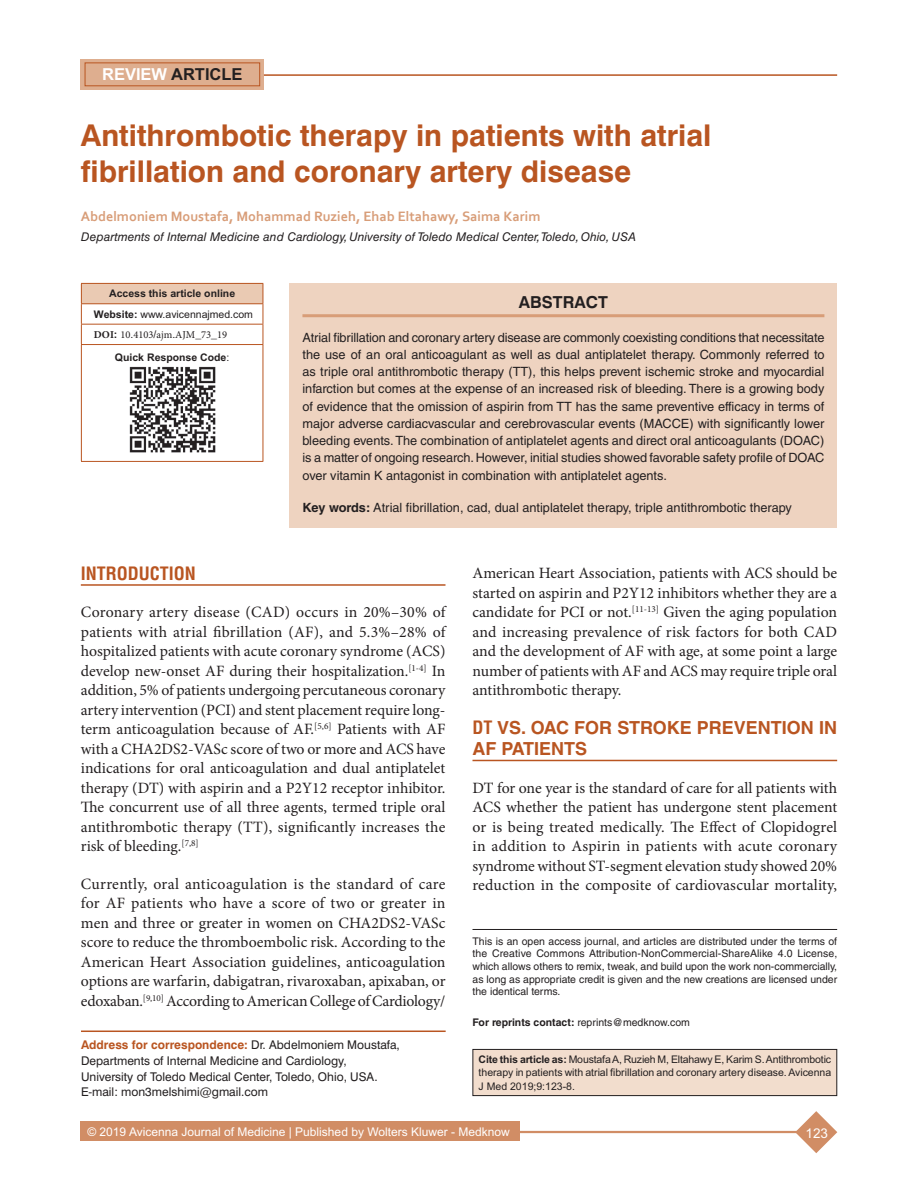
<style>
.page{position:relative;width:918px;height:1188px;background:#fff}
.page>*{position:absolute;margin:0;border:0;box-sizing:border-box;transform-origin:0 0}
.t1{font:700 30px/36px "Swiss 721 BT";color:#b95521}
.t2{font:700 18px/21px "Helvetica LT Std";color:#b95521}
.t3{font:700 condensed 18px "Helvetica LT Std";color:#b95521}
.t4{font:700 16.5px "Arial MT Std";color:#231f20}
.t5{font:700 16.5px "Swiss 721 BT";color:#231f20}
.t6{font:15.75px/19.5px "Minion Pro";color:#231f20;text-align:justify}
.t7{font:700 14.25px "Corbel";color:#d89d78}
.t8{font:13.5px "Arial MT Std";color:#fff}
.t9{font:12.75px/17.2px "Helvetica LT Std";color:#231f20;text-align:justify}
.t10{font:12px/15.8px "Swiss 721 BT";color:#231f20}
.t11{font:italic 12px "Helvetica LT Std";color:#231f20}
.t12{font:12px "Arial MT Std";color:#fff}
.t13{font:10.5px/12.6px "Helvetica LT Std";color:#231f20;text-align:justify}
.t14{font:10.5px/13.5px "Arial MT Std";color:#231f20;text-align:justify}
.t15{font:700 10.5px/20.4px "Arial MT Std";color:#231f20;text-align:center}
.t16{font:10.5px "Minion Pro";color:#231f20}
.s1{color:#fff}
.s2{font-weight:400}
.s3{font-weight:700}
.s4{font-family:"Arial MT Std";font-weight:700}
.s5{font-family:"Arial MT Std"}
.s6{font-weight:700;color:#b95521}
.s7{font-stretch:condensed}
</style>
<div class="page">
<svg style="left:795px;top:1111px;width:42px;height:42px"></svg>
<hr style="left:412px;top:1131px;width:386px;height:2px;background:#d18d65">
<div style="left:81px;top:1122px;width:439px;height:19px;background:#d18d65"></div>
<div style="left:81px;top:59px;width:183px;height:31px;background:#deae8f"></div>
<div style="left:85px;top:63px;width:175px;height:23px;border:1px solid #b95521"></div>
<hr style="left:264px;top:74px;width:573px;height:2px;background:#b95521">
<div style="left:81px;top:283px;width:182px;height:21px;background:#eacab3"></div>
<hr style="left:81px;top:283px;width:182px;height:1px;background:#b95521">
<hr style="left:81px;top:303px;width:182px;height:1px;background:#b95521">
<svg style="left:81px;top:284px;width:1px;height:60px"></svg>
<svg style="left:263px;top:284px;width:1px;height:60px"></svg>
<hr style="left:81px;top:324px;width:182px;height:1px;background:#b95521">
<hr style="left:81px;top:345px;width:1px;height:116px;background:#b95521">
<hr style="left:263px;top:345px;width:1px;height:116px;background:#b95521">
<hr style="left:81px;top:344px;width:182px;height:1px;background:#b95521">
<hr style="left:81px;top:461px;width:182px;height:1px;background:#b95521">
<img style="left:129px;top:367px;width:86px;height:86px">
<div style="left:290px;top:283px;width:547px;height:58px;background:#eed3c0"></div>
<hr style="left:302px;top:314px;width:522px;height:3px;background:#d89d78">
<div style="left:290px;top:319px;width:547px;height:179px;background:#eed3c0"></div>
<div style="left:290px;top:488px;width:547px;height:40px;background:#eed3c0"></div>
<hr style="left:81px;top:584px;width:365px;height:2px;background:#b95521">
<hr style="left:472px;top:760px;width:365px;height:1px;background:#b95521">
<hr style="left:81px;top:1031px;width:365px;height:1px;background:#b95521">
<hr style="left:472px;top:929px;width:365px;height:1px;background:#231f20">
<div style="left:473px;top:1049px;width:364px;height:47px;background:#f2ddcd"></div>
<div style="left:472px;top:1049px;width:365px;height:47px;border:1px solid #231f20"></div>
<p class="t4" style="left:102px;top:65px;width:142px"><span class="s1">REVIEW</span> ARTICLE</p>
<h1 class="t1" style="left:81px;top:117px;width:632px">Antithrombotic therapy in patients with atrial fibrillation and coronary artery disease</h1>
<p class="t7" style="left:81px;top:208px;width:461px">Abdelmoniem Moustafa, Mohammad Ruzieh, Ehab Eltahawy, Saima Karim</p>
<p class="t11" style="left:81px;top:230px;width:557px">Departments of Internal Medicine and Cardiology, University of Toledo Medical Center,Toledo, Ohio, USA</p>
<p class="t15" style="left:94px;top:283px;width:161px">Access this article online<br>Website: <span class="s2">www.avicennajmed.com</span></p>
<p class="t16" style="left:94px;top:328px;width:135px"><span class="s3">DOI</span><span class="s4">:</span> 10<span class="s5">.</span>4103<span class="s5">/</span>ajm<span class="s5">.</span>AJM<span class="s5">_</span>73<span class="s5">_</span>19</p>
<p class="t15" style="left:115px;top:347px;width:116px">Quick Response Code<span class="s2">:</span></p>
<p class="t5" style="left:519px;top:292px;width:91px">ABSTRACT</p>
<p class="t9" style="left:302px;top:328px;width:524px">Atrial fibrillation and coronary artery disease are commonly coexisting conditions that necessitate the use of an oral anticoagulant as well as dual antiplatelet therapy. Commonly referred to as triple oral antithrombotic therapy (TT), this helps prevent ischemic stroke and myocardial infarction but comes at the expense of an increased risk of bleeding. There is a growing body of evidence that the omission of aspirin from TT has the same preventive efficacy in terms of major adverse cardiacvascular and cerebrovascular events (MACCE) with significantly lower bleeding events. The combination of antiplatelet agents and direct oral anticoagulants (DOAC) is a matter of ongoing research. However, initial studies showed favorable safety profile of DOAC over vitamin K antagonist in combination with antiplatelet agents.</p>
<p class="t9" style="left:302px;top:499px;width:491px"><span class="s3">Key words:</span> Atrial fibrillation, cad, dual antiplatelet therapy, triple antithrombotic therapy</p>
<p class="t3" style="left:81px;top:562px;width:117px">INTRODUCTION</p>
<p class="t6" style="left:81px;top:603px;width:366px">Coronary artery disease (CAD) occurs in 20%–30% of patients with atrial fibrillation (AF), and 5.3%–28% of hospitalized patients with acute coronary syndrome (ACS) develop new-onset AF during their hospitalization.<sup>[1-4]</sup> In addition, 5% of patients undergoing percutaneous coronary artery intervention (PCI) and stent placement require long&shy;term anticoagulation because of AF.<sup>[5,6]</sup> Patients with AF with a CHA2DS2-VASc score of two or more and ACS have indications for oral anticoagulation and dual antiplatelet therapy (DT) with aspirin and a P2Y12 receptor inhibitor.<br>The concurrent use of all three agents, termed triple oral antithrombotic therapy (TT), significantly increases the risk of bleeding.<sup>[7,8]</sup></p>
<p class="t6" style="left:81px;top:874px;width:366px">Currently, oral anticoagulation is the standard of care for AF patients who have a score of two or greater in men and three or greater in women on CHA2DS2-VASc score to reduce the thromboembolic risk. According to the American Heart Association guidelines, anticoagulation options are warfarin, dabigatran, rivaroxaban, apixaban, or edoxaban.<sup>[9,10]</sup> According to American College of Cardiology/</p>
<p class="t10" style="left:81px;top:1037px;width:320px"><span class="s6">Address for correspondence:</span> Dr. Abdelmoniem Moustafa, Departments of Internal Medicine and Cardiology, University of Toledo Medical Center, Toledo, Ohio, USA.<br>E-mail: mon3melshimi@gmail.com</p>
<p class="t6" style="left:472px;top:564px;width:366px">American Heart Association, patients with ACS should be started on aspirin and P2Y12 inhibitors whether they are a candidate for PCI or not.<sup>[11-13]</sup> Given the aging population and increasing prevalence of risk factors for both CAD and the development of AF with age, at some point a large number of patients with AF and ACS may require triple oral antithrombotic therapy.</p>
<p class="t2" style="left:472px;top:717px;width:366px"><span class="s7">DT</span> VS. OAC FOR STROKE PREVENTION IN<br>AF PATIENTS</p>
<p class="t6" style="left:472px;top:778px;width:366px">DT for one year is the standard of care for all patients with ACS whether the patient has undergone stent placement or is being treated medically. The Effect of Clopidogrel in addition to Aspirin in patients with acute coronary syndrome without ST-segment elevation study showed 20% reduction in the composite of cardiovascular mortality,</p>
<p class="t13" style="left:472px;top:935px;width:366px">This is an open access journal, and articles are distributed under the terms of the Creative Commons Attribution-NonCommercial-ShareAlike 4.0 License, which allows others to remix, tweak, and build upon the work non-commercially, as long as appropriate credit is given and the new creations are licensed under the identical terms.</p>
<p class="t13" style="left:472px;top:1016px;width:219px"><span class="s3">For reprints contact:</span> reprints@medknow.com</p>
<p class="t14" style="left:479px;top:1052px;width:354px"><span class="s3">Cite this article as:</span> Moustafa A, Ruzieh M, Eltahawy E, Karim S. Antithrombotic therapy in patients with atrial fibrillation and coronary artery disease. Avicenna J Med 2019;9:123-8.</p>
<p class="t12" style="left:87px;top:1125px;width:424px">© 2019 Avicenna Journal of Medicine | Published by Wolters Kluwer - Medknow</p>
<p class="t8" style="left:806px;top:1125px;width:24px">123</p>
</div>
